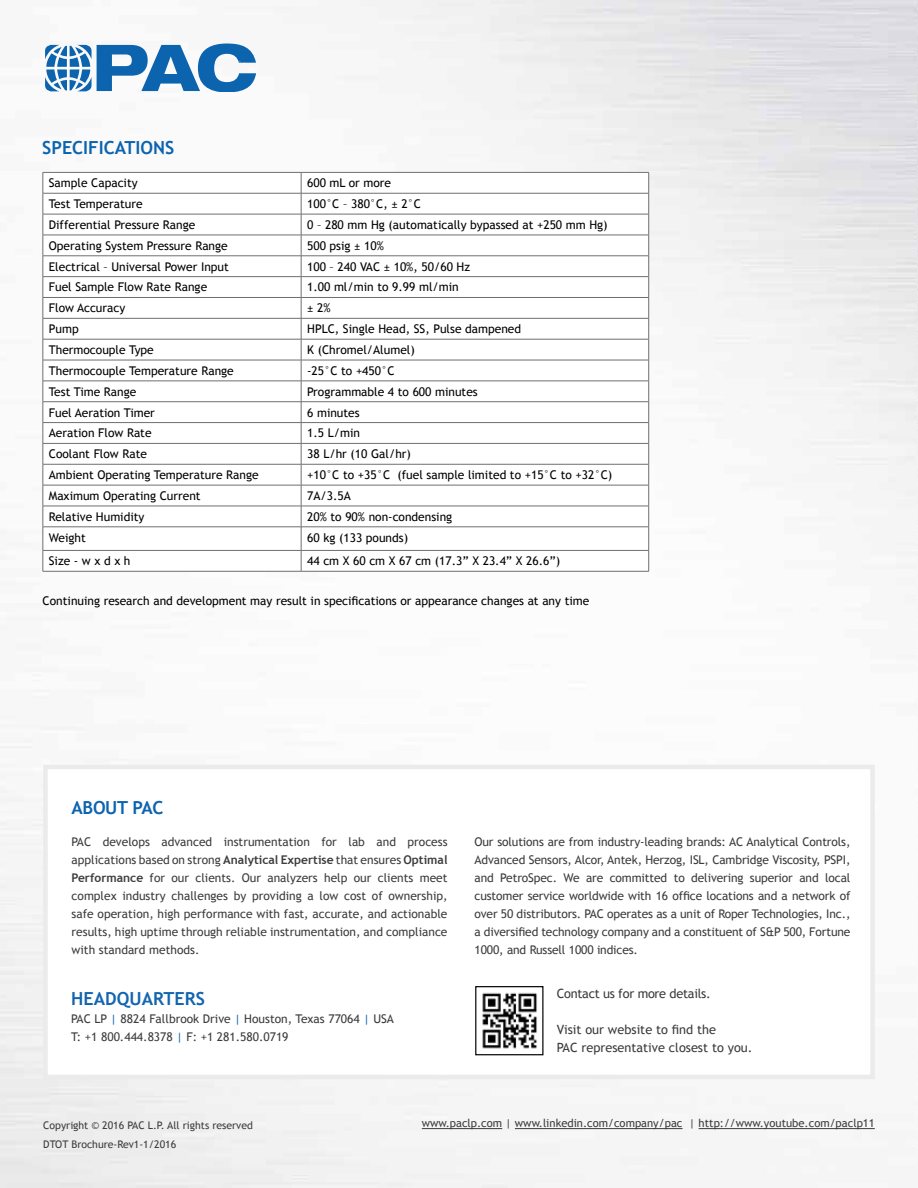
<style>
.page{position:relative;width:918px;height:1188px;background:#fff}
.page>*{position:absolute;margin:0;border:0;box-sizing:border-box;transform-origin:0 0}
.t1{font:700 18px "Trebuchet MS";color:#0c64af}
.t2{font:700 18px "Trebuchet MS";color:#1265af}
.t3{font:700 18px "Trebuchet MS";letter-spacing:-.02em;color:#0c64af}
.t4{font:12.75px/18px "Trebuchet MS";color:#3c3c3b}
.t5{font:12.75px "Trebuchet MS";letter-spacing:-.02em;color:#3c3c3b}
.t6{font:12px/18px "Trebuchet MS";color:#3c3c3b;text-align:justify}
.t7{font:12px "Trebuchet MS";color:#000}
.t8{font:11.25px "Trebuchet MS";color:#3c3c3b}
.t9{font:10.5px/19.5px "Trebuchet MS";color:#3c3c3b}
.s1{font-weight:700}
.s2{color:#0c64af}
</style>
<div class="page">
<hr style="left:422px;top:1128px;width:80px;height:1px;background:#3c3c3b">
<hr style="left:515px;top:1128px;width:168px;height:1px;background:#3c3c3b">
<hr style="left:699px;top:1128px;width:176px;height:1px;background:#3c3c3b">
<svg style="left:44px;top:173px;width:604px;height:398px"></svg>
<hr style="left:43px;top:172px;width:258px;height:1px;background:#706f6f">
<hr style="left:301px;top:172px;width:348px;height:1px;background:#706f6f">
<hr style="left:43px;top:193px;width:258px;height:1px;background:#706f6f">
<hr style="left:301px;top:193px;width:348px;height:1px;background:#706f6f">
<hr style="left:43px;top:214px;width:258px;height:1px;background:#706f6f">
<hr style="left:301px;top:214px;width:348px;height:1px;background:#706f6f">
<hr style="left:43px;top:235px;width:258px;height:1px;background:#706f6f">
<hr style="left:301px;top:235px;width:348px;height:1px;background:#706f6f">
<hr style="left:43px;top:256px;width:258px;height:1px;background:#706f6f">
<hr style="left:301px;top:256px;width:348px;height:1px;background:#706f6f">
<hr style="left:43px;top:276px;width:258px;height:1px;background:#706f6f">
<hr style="left:301px;top:276px;width:348px;height:1px;background:#706f6f">
<hr style="left:43px;top:297px;width:258px;height:1px;background:#706f6f">
<hr style="left:301px;top:297px;width:348px;height:1px;background:#706f6f">
<hr style="left:43px;top:318px;width:258px;height:1px;background:#706f6f">
<hr style="left:301px;top:318px;width:348px;height:1px;background:#706f6f">
<hr style="left:43px;top:339px;width:258px;height:1px;background:#706f6f">
<hr style="left:301px;top:339px;width:348px;height:1px;background:#706f6f">
<hr style="left:43px;top:360px;width:258px;height:1px;background:#706f6f">
<hr style="left:301px;top:360px;width:348px;height:1px;background:#706f6f">
<hr style="left:43px;top:381px;width:258px;height:1px;background:#706f6f">
<hr style="left:301px;top:381px;width:348px;height:1px;background:#706f6f">
<hr style="left:43px;top:401px;width:258px;height:1px;background:#706f6f">
<hr style="left:301px;top:401px;width:348px;height:1px;background:#706f6f">
<hr style="left:43px;top:422px;width:258px;height:1px;background:#706f6f">
<hr style="left:301px;top:422px;width:348px;height:1px;background:#706f6f">
<hr style="left:43px;top:443px;width:258px;height:1px;background:#706f6f">
<hr style="left:301px;top:443px;width:348px;height:1px;background:#706f6f">
<hr style="left:43px;top:464px;width:258px;height:1px;background:#706f6f">
<hr style="left:301px;top:464px;width:348px;height:1px;background:#706f6f">
<hr style="left:43px;top:485px;width:258px;height:1px;background:#706f6f">
<hr style="left:301px;top:485px;width:348px;height:1px;background:#706f6f">
<hr style="left:43px;top:506px;width:258px;height:1px;background:#706f6f">
<hr style="left:301px;top:506px;width:348px;height:1px;background:#706f6f">
<hr style="left:43px;top:527px;width:258px;height:1px;background:#706f6f">
<hr style="left:301px;top:527px;width:348px;height:1px;background:#706f6f">
<hr style="left:43px;top:550px;width:258px;height:1px;background:#706f6f">
<svg style="left:43px;top:173px;width:1px;height:398px"></svg>
<hr style="left:301px;top:550px;width:348px;height:1px;background:#706f6f">
<svg style="left:301px;top:173px;width:1px;height:398px"></svg>
<svg style="left:648px;top:173px;width:1px;height:398px"></svg>
<hr style="left:43px;top:571px;width:258px;height:1px;background:#706f6f">
<hr style="left:301px;top:571px;width:348px;height:1px;background:#706f6f">
<svg style="left:45px;top:44px;width:211px;height:48px"></svg>
<div style="left:43px;top:765px;width:832px;height:314px;background:#fff;border:4px solid #ebebeb"></div>
<img style="left:482px;top:992px;width:55px;height:57px">
<div style="left:475px;top:986px;width:68px;height:69px;border:1px solid #000"></div>
<h1 class="t1" style="left:42px;top:136px;width:134px">SPECIFICATIONS</h1>
<p class="t7" style="left:49px;top:176px;width:90px">Sample Capacity</p>
<p class="t7" style="left:307px;top:176px;width:86px">600 mL or more</p>
<p class="t7" style="left:49px;top:197px;width:95px">Test Temperature</p>
<p class="t7" style="left:307px;top:197px;width:115px">100°C – 380°C, ± 2°C</p>
<p class="t7" style="left:49px;top:218px;width:148px">Differential Pressure Range</p>
<p class="t7" style="left:307px;top:218px;width:302px">0 – 280 mm Hg (automatically bypassed at +250 mm Hg)</p>
<p class="t7" style="left:49px;top:238px;width:180px">Operating System Pressure Range</p>
<p class="t7" style="left:307px;top:238px;width:78px">500 psig ± 10%</p>
<p class="t7" style="left:49px;top:259px;width:182px">Electrical – Universal Power Input</p>
<p class="t7" style="left:307px;top:259px;width:164px">100 – 240 VAC ± 10%, 50/60 Hz</p>
<p class="t7" style="left:49px;top:280px;width:160px">Fuel Sample Flow Rate Range</p>
<p class="t7" style="left:307px;top:280px;width:153px">1.00 ml/min to 9.99 ml/min</p>
<p class="t7" style="left:49px;top:301px;width:78px">Flow Accuracy</p>
<p class="t7" style="left:307px;top:301px;width:25px">± 2%</p>
<p class="t7" style="left:49px;top:322px;width:31px">Pump</p>
<p class="t7" style="left:307px;top:322px;width:215px">HPLC, Single Head, SS, Pulse dampened</p>
<p class="t7" style="left:49px;top:343px;width:106px">Thermocouple Type</p>
<p class="t7" style="left:307px;top:343px;width:109px">K (Chromel/Alumel)</p>
<p class="t7" style="left:49px;top:364px;width:186px">Thermocouple Temperature Range</p>
<p class="t7" style="left:307px;top:364px;width:89px">-25°C to +450°C</p>
<p class="t7" style="left:49px;top:384px;width:89px">Test Time Range</p>
<p class="t7" style="left:307px;top:384px;width:172px">Programmable 4 to 600 minutes</p>
<p class="t7" style="left:49px;top:405px;width:108px">Fuel Aeration Timer</p>
<p class="t7" style="left:307px;top:405px;width:54px">6 minutes</p>
<p class="t7" style="left:49px;top:426px;width:104px">Aeration Flow Rate</p>
<p class="t7" style="left:307px;top:426px;width:54px">1.5 L/min</p>
<p class="t7" style="left:49px;top:447px;width:100px">Coolant Flow Rate</p>
<p class="t7" style="left:307px;top:447px;width:105px">38 L/hr (10 Gal/hr)</p>
<p class="t7" style="left:49px;top:468px;width:211px">Ambient Operating Temperature Range</p>
<p class="t7" style="left:307px;top:468px;width:307px">+10°C to +35°C (fuel sample limited to +15°C to +32°C)</p>
<p class="t7" style="left:49px;top:489px;width:153px">Maximum Operating Current</p>
<p class="t7" style="left:307px;top:489px;width:45px">7A/3.5A</p>
<p class="t7" style="left:49px;top:509px;width:97px">Relative Humidity</p>
<p class="t7" style="left:307px;top:509px;width:147px">20% to 90% non-condensing</p>
<p class="t7" style="left:49px;top:530px;width:38px">Weight</p>
<p class="t7" style="left:307px;top:530px;width:102px">60 kg (133 pounds)</p>
<p class="t7" style="left:49px;top:554px;width:83px">Size - w x d x h</p>
<p class="t7" style="left:307px;top:554px;width:254px">44 cm X 60 cm X 67 cm (17.3” X 23.4” X 26.6”)</p>
<p class="t7" style="left:43px;top:594px;width:548px">Continuing research and development may result in specifications or appearance changes at any time</p>
<h1 class="t3" style="left:72px;top:796px;width:93px">ABOUT PAC</h1>
<p class="t6" style="left:72px;top:833px;width:377px">PAC develops advanced instrumentation for lab and process applications based on strong <span class="s1">Analytical Expertise</span> that ensures <span class="s1">Optimal Performance</span> for our clients. Our analyzers help our clients meet complex industry challenges by providing a low cost of ownership, safe operation, high performance with fast, accurate, and actionable results, high uptime through reliable instrumentation, and compliance with standard methods.</p>
<p class="t6" style="left:475px;top:833px;width:377px">Our solutions are from industry-leading brands: AC Analytical Controls, Advanced Sensors, Alcor, Antek, Herzog, ISL, Cambridge Viscosity, PSPI, and PetroSpec. We are committed to delivering superior and local customer service worldwide with 16 office locations and a network of over 50 distributors. PAC operates as a unit of Roper Technologies, Inc., a diversified technology company and a constituent of S&amp;P 500, Fortune 1000, and Russell 1000 indices.</p>
<h1 class="t2" style="left:71px;top:987px;width:135px">HEADQUARTERS</h1>
<p class="t6" style="left:71px;top:1010px;width:324px">PAC LP <span class="s2">|</span> 8824 Fallbrook Drive <span class="s2">|</span> Houston, Texas 77064 <span class="s2">|</span> USA<br>T: +1 800.444.8378 <span class="s2">|</span> F: +1 281.580.0719</p>
<p class="t5" style="left:557px;top:986px;width:156px">Contact us for more details.</p>
<p class="t4" style="left:557px;top:1021px;width:197px">Visit our website to find the<br>PAC representative closest to you.</p>
<p class="t9" style="left:43px;top:1115px;width:211px">Copyright © 2016 PAC L.P. All rights reserved<br>DTOT Brochure-Rev1-1/2016</p>
<p class="t8" style="left:422px;top:1117px;width:454px">www.paclp.com | www.linkedin.com/company/pac | http://www.youtube.com/paclp11</p>
</div>
